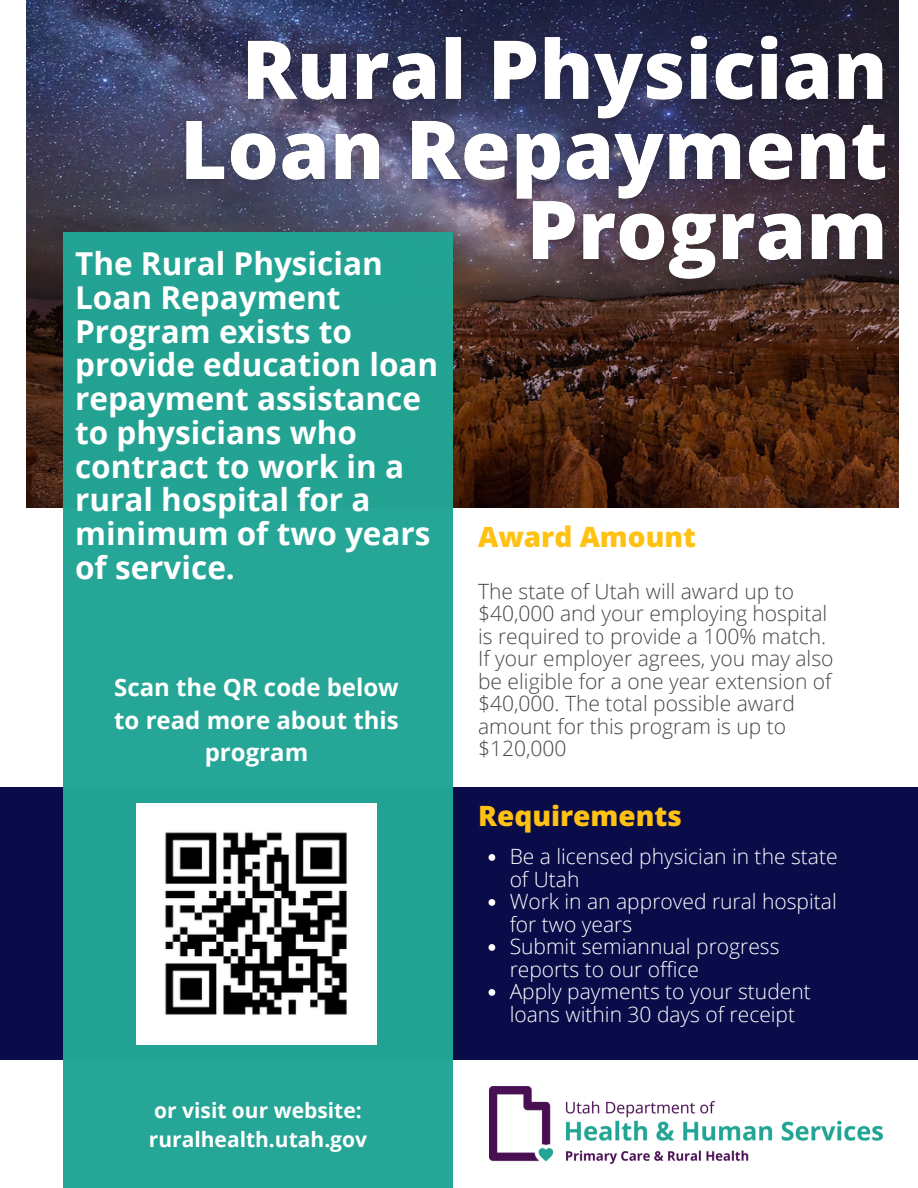
<style>
.page{position:relative;width:918px;height:1188px;background:#fff}
.page>*{position:absolute;margin:0;border:0;box-sizing:border-box;transform-origin:0 0}
.t1{font:700 31.5px/33.8px "Open Sans";color:#fff}
.t2{font:800 28.05px "Open Sans";color:#ffc112}
.t3{font:700 24px/32.7px "Open Sans";color:#fff;text-align:center}
.t4{font:300 21px/22.5px "Open Sans";color:#474747}
.t5{font:300 21px/22.5px "Open Sans";color:#fff}
.t6{font:700 21px "Open Sans";color:#fff}
</style>
<div class="page">
<img style="left:27px;top:0;width:872px;height:508px">
<div style="left:0;top:788px;width:918px;height:272px;background:#0a0c4a"></div>
<div style="left:64px;top:232px;width:389px;height:956px;background:#23a595"></div>
<img style="left:490px;top:1086px;width:392px;height:78px">
<img style="left:136px;top:804px;width:241px;height:240px">
<img style="left:168px;top:5px;width:731px;height:294px">
<svg style="left:489px;top:854px;width:6px;height:7px"></svg>
<svg style="left:489px;top:899px;width:6px;height:7px"></svg>
<svg style="left:489px;top:944px;width:6px;height:7px"></svg>
<svg style="left:489px;top:989px;width:6px;height:7px"></svg>
<p class="t1" style="left:75px;top:246px;width:365px">The Rural Physician<br>Loan Repayment<br>Program exists to provide education loan repayment assistance to physicians who contract to work in a rural hospital for a minimum of two years of service.</p>
<p class="t3" style="left:114px;top:671px;width:286px">Scan the QR code below to read more about this program</p>
<p class="t6" style="left:154px;top:1095px;width:209px">or visit our website:</p>
<p class="t6" style="left:149px;top:1124px;width:220px">ruralhealth.utah.gov</p>
<p class="t2" style="left:478px;top:517px;width:219px">Award Amount</p>
<p class="t4" style="left:478px;top:579px;width:357px">The state of Utah will award up to $40,000 and your employing hospital is required to provide a 100% match.<br>If your employer agrees, you may also be eligible for a one year extension of $40,000. The total possible award amount for this program is up to $120,000</p>
<p class="t2" style="left:478px;top:796px;width:205px">Requirements</p>
<p class="t5" style="left:510px;top:845px;width:329px">Be a licensed physician in the state of Utah</p>
<p class="t5" style="left:510px;top:890px;width:329px">Work in an approved rural hospital for two years</p>
<p class="t5" style="left:510px;top:935px;width:271px">Submit semiannual progress reports to our office</p>
<p class="t5" style="left:510px;top:980px;width:303px">Apply payments to your student loans within 30 days of receipt</p>
</div>
